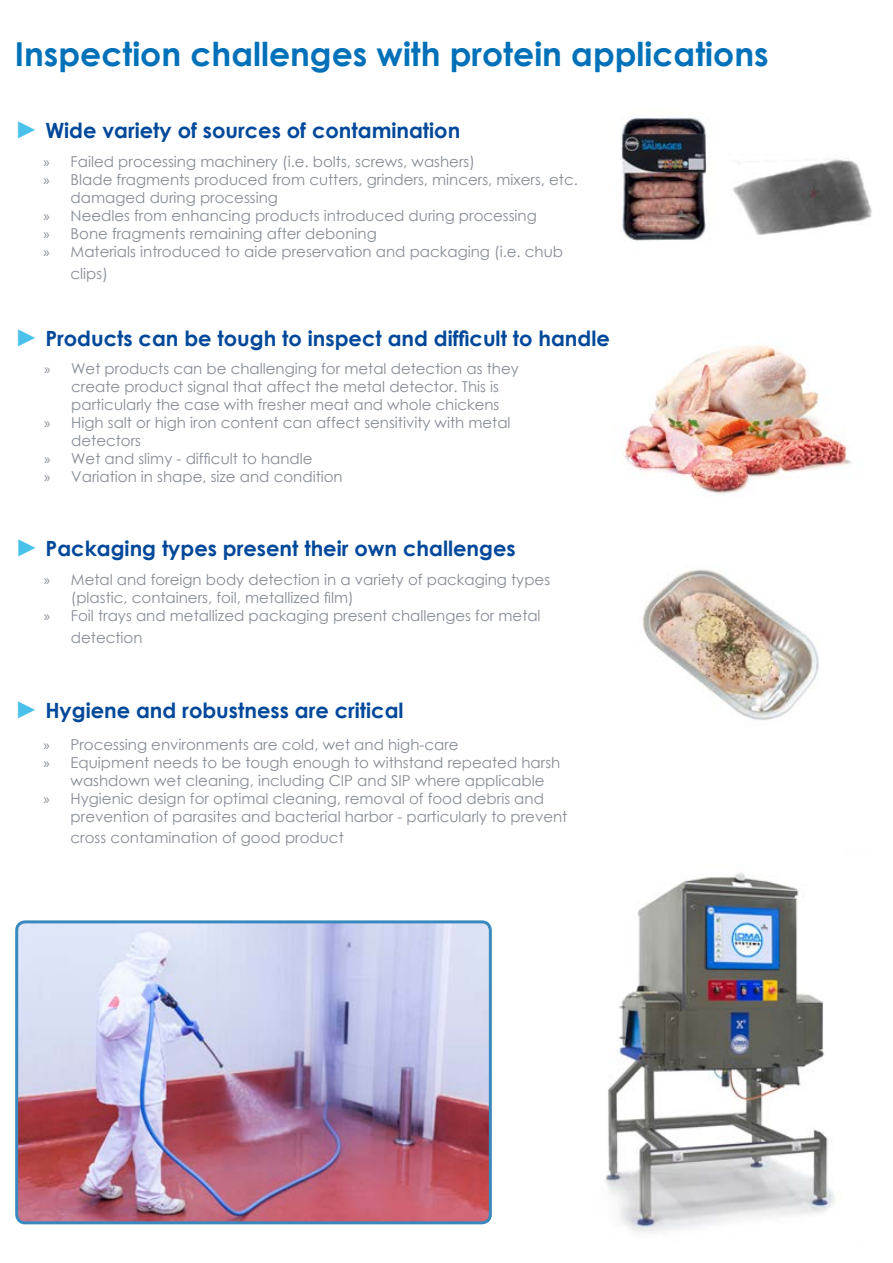
<style>
.page{position:relative;width:893px;height:1263px;background:#fff}
.page>*{position:absolute;margin:0;border:0;box-sizing:border-box;transform-origin:0 0}
.t1{font:700 33px "Century Gothic";color:#0071b9}
.t2{font:700 21px "Century Gothic";color:#00489a}
.t3{font:15px "Century Gothic";color:#868c96}
.s1{font-size:24px;color:#49c1ea}
.s2{font-family:"Myriad Pro"}
</style>
<div class="page">
<img style="left:732px;top:158px;width:140px;height:76px">
<img style="left:621px;top:117px;width:89px;height:124px">
<img style="left:18px;top:924px;width:471px;height:299px">
<div style="left:15px;top:920px;width:477px;height:304px;border:3px solid #3a89be;border-radius:9px"></div>
<img style="left:621px;top:345px;width:231px;height:149px">
<img style="left:642px;top:569px;width:177px;height:151px">
<img style="left:605px;top:873px;width:230px;height:360px">
<h1 class="t1" style="left:15px;top:29px;width:755px">Inspection challenges with protein applications</h1>
<h2 class="t2" style="left:15px;top:115px;width:447px"><span class="s1">►</span> Wide variety of sources of contamination</h2>
<p class="t3" style="left:44px;top:151px;width:433px"><span class="s2">»</span> Failed processing machinery (i.e. bolts, screws, washers)</p>
<p class="t3" style="left:44px;top:169px;width:536px"><span class="s2">»</span> Blade fragments produced from cutters, grinders, mincers, mixers, etc.</p>
<p class="t3" style="left:71px;top:187px;width:209px">damaged during processing</p>
<p class="t3" style="left:44px;top:205px;width:495px"><span class="s2">»</span> Needles from enhancing products introduced during processing</p>
<p class="t3" style="left:44px;top:223px;width:335px"><span class="s2">»</span> Bone fragments remaining after deboning</p>
<p class="t3" style="left:44px;top:241px;width:521px"><span class="s2">»</span> Materials introduced to aide preservation and packaging (i.e. chub</p>
<p class="t3" style="left:71px;top:263px;width:39px">clips)</p>
<h2 class="t2" style="left:15px;top:322px;width:596px"><span class="s1">►</span> Products can be tough to inspect and difficult to handle</h2>
<p class="t3" style="left:44px;top:358px;width:476px"><span class="s2">»</span> Wet products can be challenging for metal detection as they</p>
<p class="t3" style="left:71px;top:376px;width:429px">create product signal that affect the metal detector. This is</p>
<p class="t3" style="left:71px;top:394px;width:430px">particularly the case with fresher meat and whole chickens</p>
<p class="t3" style="left:44px;top:412px;width:468px"><span class="s2">»</span> High salt or high iron content can affect sensitivity with metal</p>
<p class="t3" style="left:71px;top:430px;width:71px">detectors</p>
<p class="t3" style="left:44px;top:448px;width:270px"><span class="s2">»</span> Wet and slimy - difficult to handle</p>
<p class="t3" style="left:44px;top:466px;width:300px"><span class="s2">»</span> Variation in shape, size and condition</p>
<h2 class="t2" style="left:15px;top:532px;width:502px"><span class="s1">►</span> Packaging types present their own challenges</h2>
<p class="t3" style="left:44px;top:569px;width:508px"><span class="s2">»</span> Metal and foreign body detection in a variety of packaging types</p>
<p class="t3" style="left:71px;top:587px;width:284px">(plastic, containers, foil, metallized film)</p>
<p class="t3" style="left:44px;top:605px;width:498px"><span class="s2">»</span> Foil trays and metallized packaging present challenges for metal</p>
<p class="t3" style="left:71px;top:627px;width:73px">detection</p>
<h2 class="t2" style="left:15px;top:695px;width:390px"><span class="s1">►</span> Hygiene and robustness are critical</h2>
<p class="t3" style="left:44px;top:734px;width:417px"><span class="s2">»</span> Processing environments are cold, wet and high-care</p>
<p class="t3" style="left:44px;top:752px;width:518px"><span class="s2">»</span> Equipment needs to be tough enough to withstand repeated harsh</p>
<p class="t3" style="left:71px;top:770px;width:475px">washdown wet cleaning, including CIP and SIP where applicable</p>
<p class="t3" style="left:44px;top:788px;width:502px"><span class="s2">»</span> Hygienic design for optimal cleaning, removal of food debris and</p>
<p class="t3" style="left:71px;top:806px;width:498px">prevention of parasites and bacterial harbor - particularly to prevent</p>
<p class="t3" style="left:71px;top:827px;width:275px">cross contamination of good product</p>
</div>
